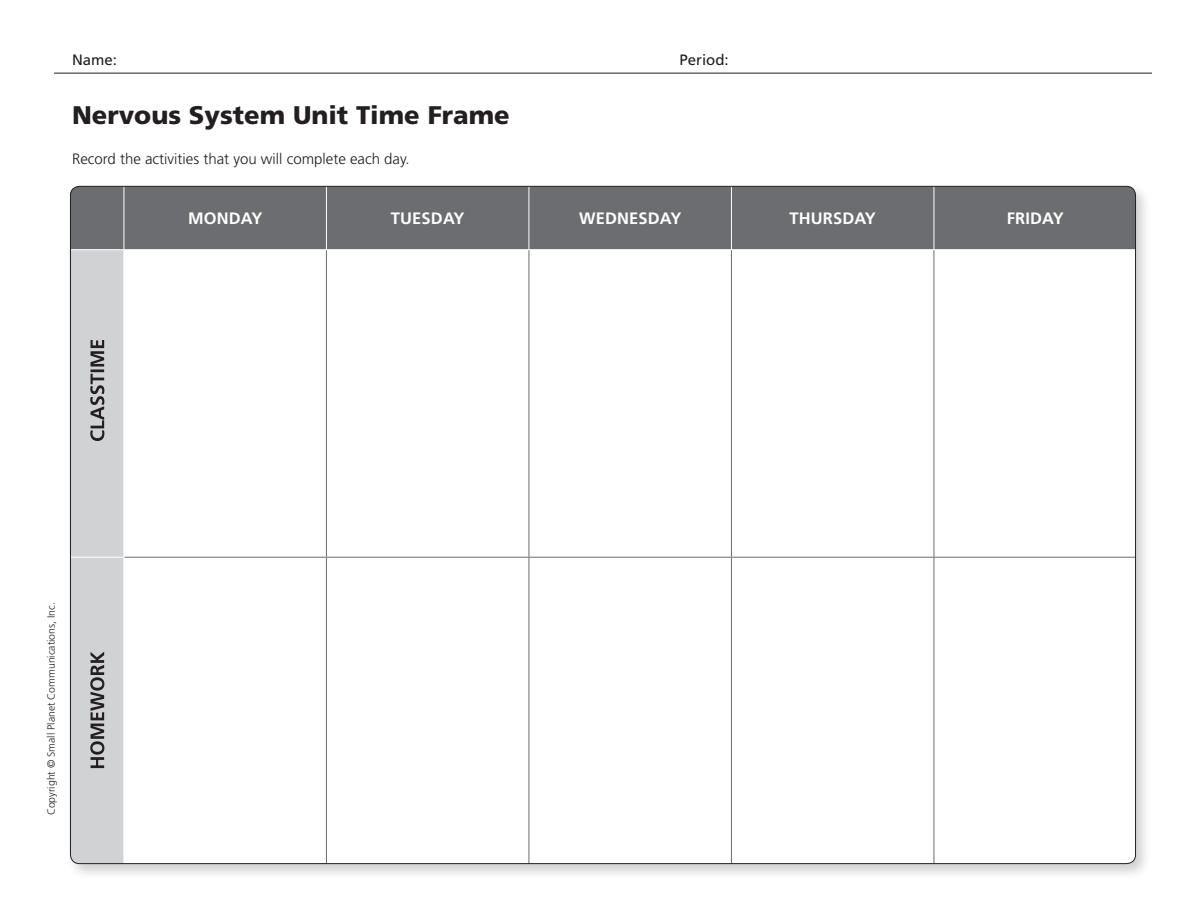
<style>
.page{position:relative;width:1188px;height:918px;background:#fff}
.page>*{position:absolute;margin:0;border:0;box-sizing:border-box;transform-origin:0 0}
.t1{font:900 25.5px "Frutiger";color:#231f20}
.t2{font:700 16.5px "Frutiger";letter-spacing:.01em;color:#fff}
.t3{font:300 15px "Frutiger";color:#231f20}
.t4{font:15px "Frutiger";color:#231f20}
.t5{font:300 10.5px "Frutiger";color:#231f20}
</style>
<div class="page">
<hr style="left:54px;top:73px;width:1098px;height:1px;background:#231f20">
<div style="left:66px;top:182px;width:1086px;height:698px;background:#231f20;opacity:.21"></div>
<div style="left:70px;top:186px;width:1066px;height:678px;background:#fff;border-radius:9px"></div>
<div style="left:71px;top:186px;width:1065px;height:63px;background:#6c6d70"></div>
<hr style="left:326px;top:250px;width:1px;height:307px;background:#6c6d70">
<hr style="left:529px;top:250px;width:1px;height:307px;background:#6c6d70">
<hr style="left:731px;top:250px;width:1px;height:307px;background:#6c6d70">
<hr style="left:934px;top:250px;width:1px;height:307px;background:#6c6d70">
<hr style="left:124px;top:557px;width:202px;height:1px;background:#6c6d70">
<hr style="left:326px;top:557px;width:203px;height:1px;background:#6c6d70">
<hr style="left:326px;top:558px;width:1px;height:306px;background:#6c6d70">
<hr style="left:529px;top:557px;width:202px;height:1px;background:#6c6d70">
<hr style="left:529px;top:558px;width:1px;height:306px;background:#6c6d70">
<hr style="left:731px;top:557px;width:203px;height:1px;background:#6c6d70">
<hr style="left:731px;top:558px;width:1px;height:306px;background:#6c6d70">
<hr style="left:934px;top:557px;width:202px;height:1px;background:#6c6d70">
<hr style="left:934px;top:558px;width:1px;height:306px;background:#6c6d70">
<hr style="left:326px;top:186px;width:1px;height:63px;background:#fff">
<hr style="left:529px;top:186px;width:1px;height:63px;background:#fff">
<hr style="left:731px;top:186px;width:1px;height:63px;background:#fff">
<hr style="left:934px;top:186px;width:1px;height:63px;background:#fff">
<hr style="left:70px;top:186px;width:1px;height:63px;background:#fff">
<hr style="left:124px;top:186px;width:1px;height:63px;background:#fff">
<svg style="left:70px;top:250px;width:54px;height:614px;background:#c3c4c6"></svg>
<p class="t4" style="left:72px;top:51px;width:47px">Name:</p>
<p class="t4" style="left:680px;top:51px;width:51px">Period:</p>
<h1 class="t1" style="left:72px;top:99px;width:439px">Nervous System Unit Time Frame</h1>
<p class="t3" style="left:72px;top:151px;width:339px">Record the activities that you will complete each day.</p>
<p class="t2" style="left:188px;top:208px;width:29px">MONDAY</p>
<p class="t2" style="left:391px;top:208px;width:21px">TUESDAY</p>
<p class="t2" style="left:579px;top:208px;width:29px">WEDNESDAY</p>
<p class="t2" style="left:789px;top:208px;width:34px">THURSDAY</p>
<p class="t2" style="left:1007px;top:208px;width:11px">FRIDAY</p>
<p class="t5" style="left:45px;top:815px;width:215px;rotate:-90deg">Copyright © Small Planet Communications, Inc.</p>
</div>
